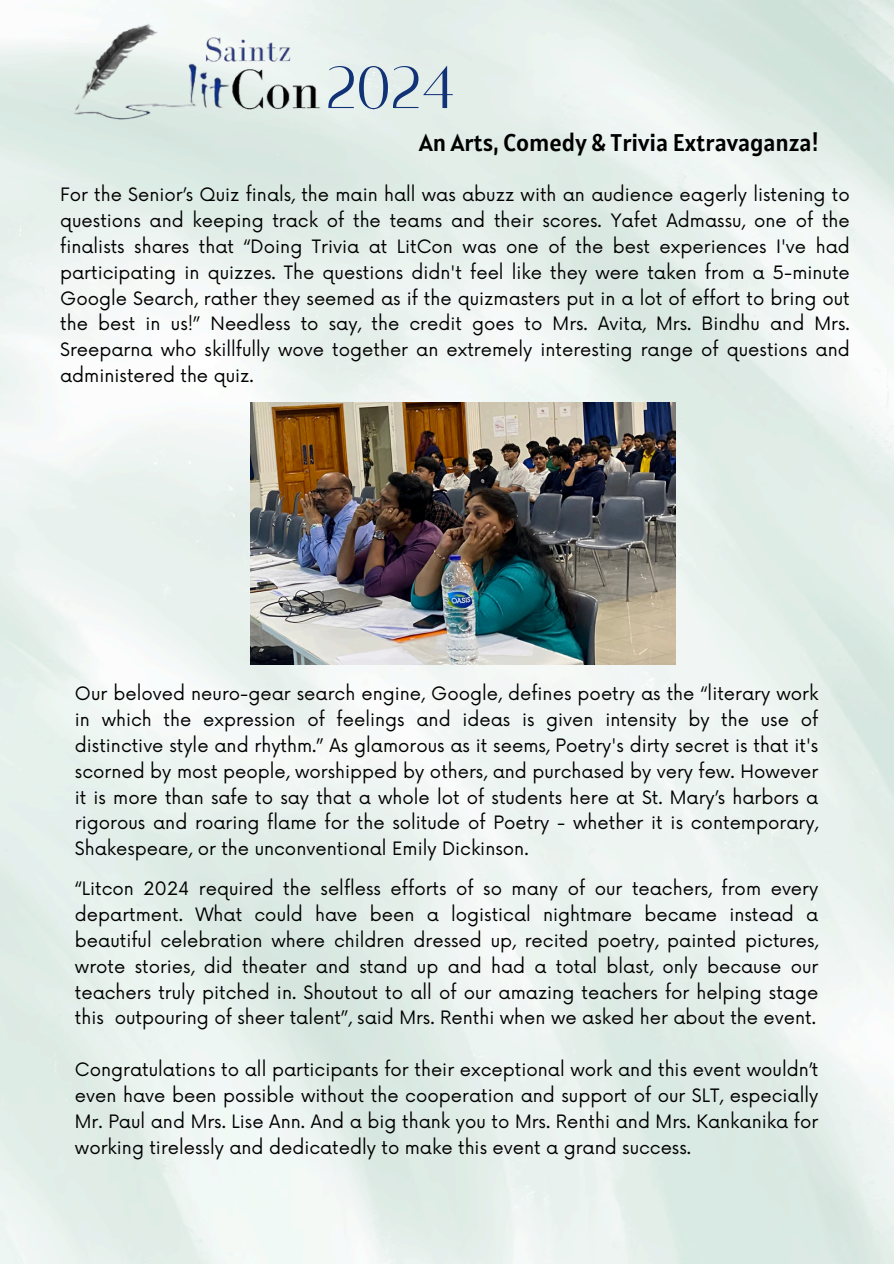
<style>
.page{position:relative;width:894px;height:1264px;background:#fff}
.page>*{position:absolute;margin:0;border:0;box-sizing:border-box;transform-origin:0 0}
.t1{font:65.55px "Alta regular";color:#123277}
.t2{font:24px "Alatsi";color:#000}
.t3{font:18px/25.8px "Now";color:#000;text-align:justify}
</style>
<div class="page">
<img style="left:0;top:0;width:893px;height:1263px">
<img style="left:60px;top:13px;width:271px;height:120px">
<img style="left:251px;top:402px;width:423px;height:262px">
<h2 class="t1" style="left:326px;top:56px;width:130px">2024</h2>
<p class="t2" style="left:419px;top:127px;width:401px">An Arts, Comedy &amp; Trivia Extravaganza!</p>
<p class="t3" style="left:60px;top:182px;width:791px">For the Senior’s Quiz finals, the main hall was abuzz with an audience eagerly listening to questions and keeping track of the teams and their scores. Yafet Admassu, one of the finalists shares that “Doing Trivia at LitCon was one of the best experiences I've had participating in quizzes. The questions didn't feel like they were taken from a 5-minute Google Search, rather they seemed as if the quizmasters put in a lot of effort to bring out the best in us!” Needless to say, the credit goes to Mrs. Avita, Mrs. Bindhu and Mrs.<br>Sreeparna who skillfully wove together an extremely interesting range of questions and administered the quiz.</p>
<p class="t3" style="left:75px;top:681px;width:744px">Our beloved neuro-gear search engine, Google, defines poetry as the “literary work in which the expression of feelings and ideas is given intensity by the use of distinctive style and rhythm.” As glamorous as it seems, Poetry's dirty secret is that it's scorned by most people, worshipped by others, and purchased by very few. However it is more than safe to say that a whole lot of students here at St. Mary’s harbors a rigorous and roaring flame for the solitude of Poetry - whether it is contemporary, Shakespeare, or the unconventional Emily Dickinson.</p>
<p class="t3" style="left:75px;top:876px;width:744px">“Litcon 2024 required the selfless efforts of so many of our teachers, from every department. What could have been a logistical nightmare became instead a beautiful celebration where children dressed up, recited poetry, painted pictures, wrote stories, did theater and stand up and had a total blast, only because our teachers truly pitched in. Shoutout to all of our amazing teachers for helping stage this outpouring of sheer talent”, said Mrs. Renthi when we asked her about the event.</p>
<p class="t3" style="left:75px;top:1057px;width:744px">Congratulations to all participants for their exceptional work and this event wouldn’t even have been possible without the cooperation and support of our SLT, especially Mr. Paul and Mrs. Lise Ann. And a big thank you to Mrs. Renthi and Mrs. Kankanika for working tirelessly and dedicatedly to make this event a grand success.</p>
</div>
